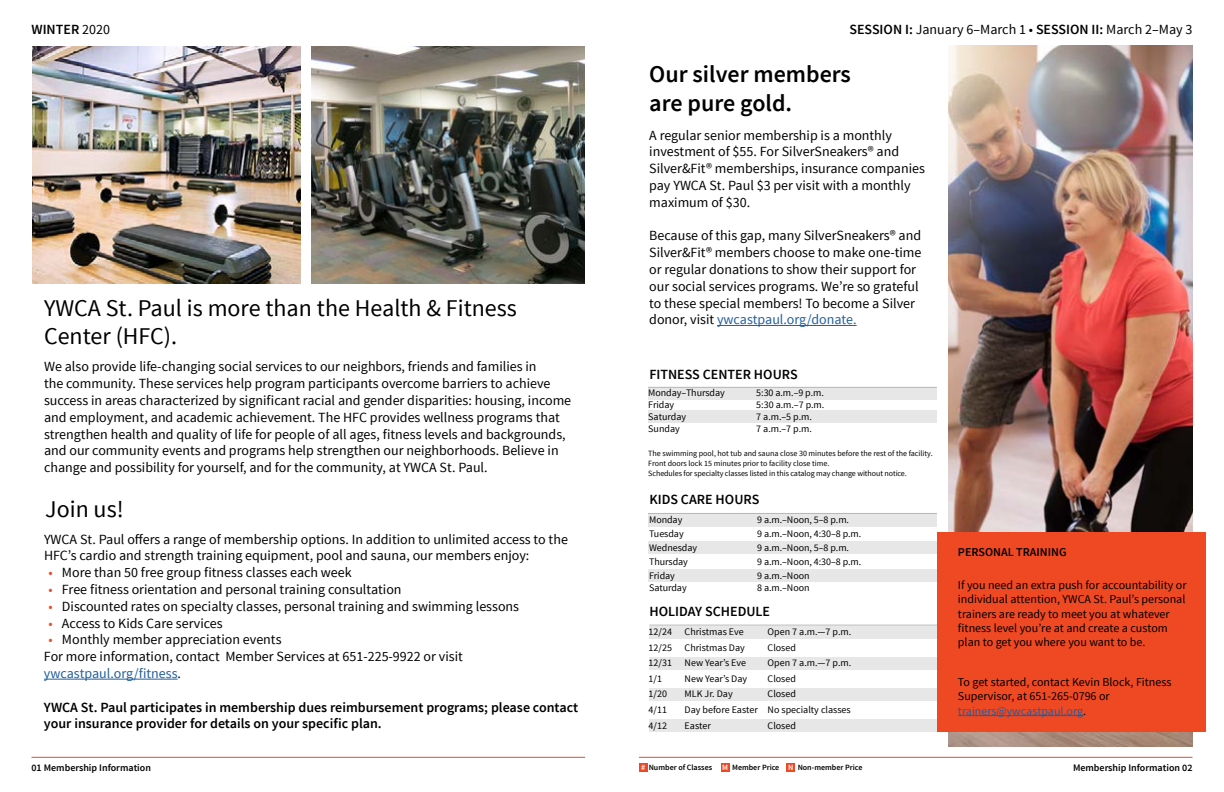
<style>
.page{position:relative;width:1224px;height:792px;background:#fff}
.page>*{position:absolute;margin:0;border:0;box-sizing:border-box;transform-origin:0 0}
.t1{font:24px/28.8px "Source Sans Pro";color:#000}
.t2{font:600 24px/28.8px "Source Sans Pro";color:#000}
.t3{font:14px/16.8px "Source Sans Pro";color:#000}
.t4{font:600 14px/16.8px "Source Sans Pro";color:#000}
.t5{font:12px/14.4px "Source Sans Pro";color:#000}
.t6{font:600 12px "Source Sans Pro";color:#000}
.t7{font:10px "Source Sans Pro";color:#000}
.t8{font:600 10px "Source Sans Pro";color:#000}
.t9{font:8px/10px "Source Sans Pro";color:#000}
.t10{font:600 8px "Source Sans Pro";color:#000}
.s1{font-weight:400}
.s2{font-weight:600}
.s3{color:#ef4923}
.s4{color:#215e9e}
.s5{color:#fff}
</style>
<div class="page">
<div style="left:639px;top:763px;width:8px;height:8px;background:#ef4923"></div>
<div style="left:721px;top:763px;width:8px;height:8px;background:#ef4923"></div>
<div style="left:787px;top:763px;width:8px;height:8px;background:#ef4923"></div>
<hr style="left:32px;top:757px;width:553px;height:1px;background:#ef4923">
<hr style="left:639px;top:757px;width:553px;height:1px;background:#ef4923">
<img style="left:949px;top:45px;width:243px;height:702px">
<div style="left:648px;top:387px;width:289px;height:13px;background:#e1e1e1"></div>
<div style="left:648px;top:514px;width:289px;height:13px;background:#e1e1e1"></div>
<div style="left:649px;top:626px;width:288px;height:13px;background:#e1e1e1"></div>
<div style="left:649px;top:657px;width:288px;height:13px;background:#e1e1e1"></div>
<div style="left:649px;top:688px;width:288px;height:13px;background:#e1e1e1"></div>
<div style="left:649px;top:719px;width:288px;height:13px;background:#e1e1e1"></div>
<div style="left:648px;top:410px;width:289px;height:13px;background:#e1e1e1"></div>
<div style="left:648px;top:541px;width:289px;height:13px;background:#e1e1e1"></div>
<div style="left:648px;top:569px;width:289px;height:13px;background:#e1e1e1"></div>
<img style="left:32px;top:46px;width:269px;height:238px">
<img style="left:312px;top:46px;width:273px;height:238px">
<hr style="left:717px;top:325px;width:140px;height:1px;background:#215e9e">
<hr style="left:648px;top:387px;width:289px;height:1px;background:#b4b6b8">
<hr style="left:648px;top:513px;width:289px;height:1px;background:#b4b6b8">
<hr style="left:649px;top:625px;width:288px;height:1px;background:#b4b6b8">
<hr style="left:44px;top:679px;width:134px;height:1px;background:#215e9e">
<div style="left:937px;top:533px;width:269px;height:199px;background:#ef4923"></div>
<hr style="left:958px;top:715px;width:125px;height:1px;background:#215e9e">
<p class="t4" style="left:31px;top:21px;width:80px">WINTER <span class="s1">2020</span></p>
<p class="t3" style="left:849px;top:21px;width:345px"><span class="s2">SESSION I:</span> January 6–March 1 • <span class="s2">SESSION II:</span> March 2–May 3</p>
<h1 class="t1" style="left:44px;top:294px;width:474px">YWCA St. Paul is more than the Health &amp; Fitness<br>Center (HFC).</h1>
<p class="t3" style="left:44px;top:359px;width:529px">We also provide life-changing social services to our neighbors, friends and families in<br>the community. These services help program participants overcome barriers to achieve success in areas characterized by significant racial and gender disparities: housing, income and employment, and academic achievement. The HFC provides wellness programs that strengthen health and quality of life for people of all ages, fitness levels and backgrounds, and our community events and programs help strengthen our neighborhoods. Believe in change and possibility for yourself, and for the community, at YWCA St. Paul.</p>
<h1 class="t1" style="left:45px;top:495px;width:80px">Join us!</h1>
<p class="t3" style="left:44px;top:531px;width:525px">YWCA St. Paul offers a range of membership options. In addition to unlimited access to the<br>HFC’s cardio and strength training equipment, pool and sauna, our members enjoy:</p>
<p class="t3" style="left:48px;top:564px;width:305px"><span class="s3">•</span> More than 50 free group fitness classes each week</p>
<p class="t3" style="left:48px;top:581px;width:355px"><span class="s3">•</span> Free fitness orientation and personal training consultation</p>
<p class="t3" style="left:48px;top:598px;width:472px"><span class="s3">•</span> Discounted rates on specialty classes, personal training and swimming lessons</p>
<p class="t3" style="left:48px;top:615px;width:176px"><span class="s3">•</span> Access to Kids Care services</p>
<p class="t3" style="left:44px;top:632px;width:420px;text-indent:5px"><span class="s3">•</span> Monthly member appreciation events<br>For more information, contact Member Services at 651-225-9922 or visit <span class="s4">ywcastpaul.org/fitness</span>.</p>
<p class="t4" style="left:44px;top:699px;width:536px">YWCA St. Paul participates in membership dues reimbursement programs; please contact your insurance provider for details on your specific plan.</p>
<h1 class="t2" style="left:649px;top:60px;width:203px">Our silver members are pure gold.</h1>
<p class="t3" style="left:649px;top:127px;width:277px">A regular senior membership is a monthly investment of $55. For SilverSneakers® and Silver&amp;Fit® memberships, insurance companies pay YWCA St. Paul $3 per visit with a monthly maximum of $30.</p>
<p class="t3" style="left:649px;top:228px;width:274px">Because of this gap, many SilverSneakers® and Silver&amp;Fit® members choose to make one-time or regular donations to show their support for our social services programs. We’re so grateful to these special members! To become a Silver donor, visit <span class="s4">ywcastpaul.org/donate.</span></p>
<p class="t4" style="left:649px;top:366px;width:150px">FITNESS CENTER HOURS</p>
<p class="t7" style="left:648px;top:387px;width:78px">Monday–Thursday</p>
<p class="t7" style="left:756px;top:387px;width:69px">5:30 a.m.–9 p.m.</p>
<p class="t7" style="left:648px;top:399px;width:28px">Friday</p>
<p class="t7" style="left:756px;top:399px;width:70px">5:30 a.m.–7 p.m.</p>
<p class="t7" style="left:648px;top:411px;width:39px">Saturday</p>
<p class="t7" style="left:756px;top:411px;width:57px">7 a.m.–5 p.m.</p>
<p class="t7" style="left:648px;top:423px;width:33px">Sunday</p>
<p class="t7" style="left:756px;top:423px;width:57px">7 a.m.–7 p.m.</p>
<p class="t9" style="left:648px;top:448px;width:286px">The swimming pool, hot tub and sauna close 30 minutes before the rest of the facility.<br>Front doors lock 15 minutes prior to facility close time.<br>Schedules for specialty classes listed in this catalog may change without notice.</p>
<p class="t7" style="left:649px;top:514px;width:35px">Monday</p>
<p class="t7" style="left:757px;top:514px;width:93px">9 a.m.–Noon, 5–8 p.m.</p>
<p class="t7" style="left:649px;top:528px;width:36px">Tuesday</p>
<p class="t7" style="left:757px;top:528px;width:106px">9 a.m.–Noon, 4:30–8 p.m.</p>
<p class="t7" style="left:649px;top:542px;width:49px">Wednesday</p>
<p class="t7" style="left:757px;top:542px;width:93px">9 a.m.–Noon, 5–8 p.m.</p>
<p class="t7" style="left:649px;top:555px;width:40px">Thursday</p>
<p class="t7" style="left:757px;top:555px;width:106px">9 a.m.–Noon, 4:30–8 p.m.</p>
<p class="t7" style="left:649px;top:569px;width:27px">Friday</p>
<p class="t7" style="left:757px;top:569px;width:54px">9 a.m.–Noon</p>
<p class="t7" style="left:649px;top:581px;width:39px">Saturday</p>
<p class="t7" style="left:757px;top:581px;width:54px">8 a.m.–Noon</p>
<p class="t4" style="left:649px;top:491px;width:111px">KIDS CARE HOURS</p>
<p class="t4" style="left:649px;top:604px;width:122px">HOLIDAY SCHEDULE</p>
<p class="t7" style="left:649px;top:625px;width:25px">12/24</p>
<p class="t7" style="left:685px;top:625px;width:61px">Christmas Eve</p>
<p class="t7" style="left:768px;top:625px;width:85px">Open 7 a.m.—7 p.m.</p>
<p class="t7" style="left:649px;top:641px;width:25px">12/25</p>
<p class="t7" style="left:685px;top:641px;width:62px">Christmas Day</p>
<p class="t7" style="left:768px;top:641px;width:30px">Closed</p>
<p class="t7" style="left:649px;top:657px;width:25px">12/31</p>
<p class="t7" style="left:685px;top:657px;width:63px">New Year’s Eve</p>
<p class="t7" style="left:768px;top:657px;width:85px">Open 7 a.m.—7 p.m.</p>
<p class="t7" style="left:649px;top:672px;width:15px">1/1</p>
<p class="t7" style="left:685px;top:672px;width:64px">New Year’s Day</p>
<p class="t7" style="left:768px;top:672px;width:30px">Closed</p>
<p class="t7" style="left:649px;top:688px;width:20px">1/20</p>
<p class="t7" style="left:685px;top:688px;width:50px">MLK Jr. Day</p>
<p class="t7" style="left:768px;top:688px;width:30px">Closed</p>
<p class="t7" style="left:649px;top:703px;width:20px">4/11</p>
<p class="t7" style="left:685px;top:703px;width:168px">Day before Easter No specialty classes</p>
<p class="t7" style="left:649px;top:719px;width:20px">4/12</p>
<p class="t7" style="left:685px;top:719px;width:28px">Easter</p>
<p class="t7" style="left:768px;top:719px;width:30px">Closed</p>
<p class="t8" style="left:32px;top:761px;width:121px">01 Membership Information</p>
<p class="t10" style="left:641px;top:762px;width:223px"><span class="s5">#</span> Number of Classes <span class="s5">M</span> Member Price <span class="s5">N</span> Non-member Price</p>
<p class="t6" style="left:958px;top:545px;width:110px">PERSONAL TRAINING</p>
<p class="t5" style="left:958px;top:578px;width:230px">If you need an extra push for accountability or individual attention, YWCA St. Paul’s personal trainers are ready to meet you at whatever fitness level you’re at and create a custom plan to get you where you want to be.</p>
<p class="t5" style="left:958px;top:675px;width:215px">To get started, contact Kevin Block, Fitness<br>Supervisor, at 651-265-0796 or <span class="s4">trainers@ywcastpaul.org</span>.</p>
<p class="t8" style="left:1073px;top:761px;width:121px">Membership Information 02</p>
</div>
